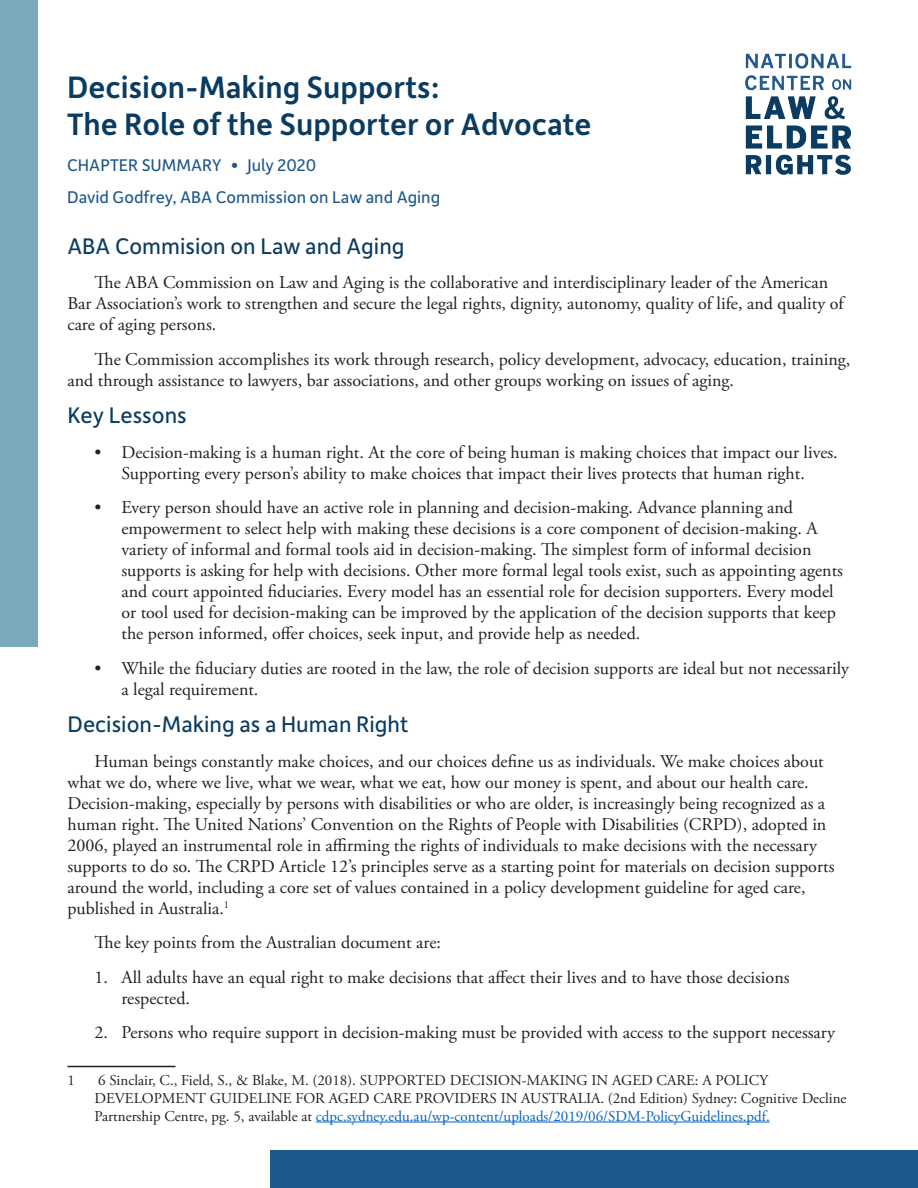
<style>
.page{position:relative;width:918px;height:1188px;background:#fff}
.page>*{position:absolute;margin:0;border:0;box-sizing:border-box;transform-origin:0 0}
.Title_Style{font:500 33px/37.5px "Depot New";color:#0a3c61}
.Section_Headers{font:24px "Depot New";color:#0a3c61}
.Body_Text{font:18px/21px "Adobe Garamond Pro";color:#231f20}
.Author_Names{font:18px "Depot New";color:#1f588d}
.Chapter_Summary___Da{font:18px "Depot New";color:#1f588d}
.Endnotes{font:15px/18px "Adobe Garamond Pro";color:#231f20}
.s1{color:#0563c1}
</style>
<div class="page">
<img style="left:745px;top:53px;width:107px;height:122px">
<div style="left:0;top:0;width:38px;height:647px;background:#7aa8bc"></div>
<div style="left:270px;top:1150px;width:648px;height:38px;background:#1f588d"></div>
<hr style="left:68px;top:1066px;width:108px;height:1px;background:#231f20">
<hr style="left:316px;top:1122px;width:454px;height:1px;background:#0563c1">
<p class="Title_Style" style="left:67px;top:67px;width:526px">Decision-Making Supports:<br>The Role of the Supporter or Advocate</p>
<p class="Chapter_Summary___Da" style="left:67px;top:154px;width:251px">CHAPTER SUMMARY • July 2020</p>
<p class="Author_Names" style="left:67px;top:185px;width:375px">David Godfrey, ABA Commission on Law and Aging</p>
<p class="Section_Headers" style="left:68px;top:230px;width:339px">ABA Commision on Law and Aging</p>
<p class="Body_Text" style="left:68px;top:273px;width:778px;text-indent:27px">The ABA Commission on Law and Aging is the collaborative and interdisciplinary leader of the American<br>Bar Association’s work to strengthen and secure the legal rights, dignity, autonomy, quality of life, and quality of care of aging persons.</p>
<p class="Body_Text" style="left:68px;top:349px;width:784px;text-indent:27px">The Commission accomplishes its work through research, policy development, advocacy, education, training, and through assistance to lawyers, bar associations, and other groups working on issues of aging.</p>
<p class="Section_Headers" style="left:68px;top:400px;width:121px">Key Lessons</p>
<p class="Body_Text" style="left:94px;top:442px;width:745px;text-align:center">• Decision-making is a human right. At the core of being human is making choices that impact our lives.<br>Supporting every person’s ability to make choices that impact their lives protects that human right.</p>
<p class="Body_Text" style="left:122px;top:498px;width:723px;text-indent:-27px">• Every person should have an active role in planning and decision-making. Advance planning and empowerment to select help with making these decisions is a core component of decision-making. A variety of informal and formal tools aid in decision-making. The simplest form of informal decision supports is asking for help with decisions. Other more formal legal tools exist, such as appointing agents and court appointed fiduciaries. Every model has an essential role for decision supporters. Every model or tool used for decision-making can be improved by the application of the decision supports that keep the person informed, offer choices, seek input, and provide help as needed.</p>
<p class="Body_Text" style="left:122px;top:658px;width:729px;text-indent:-27px">• While the fiduciary duties are rooted in the law, the role of decision supports are ideal but not necessarily a legal requirement.</p>
<p class="Section_Headers" style="left:68px;top:709px;width:343px">Decision-Making as a Human Right</p>
<p class="Body_Text" style="left:68px;top:751px;width:769px;text-indent:27px">Human beings constantly make choices, and our choices define us as individuals. We make choices about what we do, where we live, what we wear, what we eat, how our money is spent, and about our health care.<br>Decision-making, especially by persons with disabilities or who are older, is increasingly being recognized as a human right. The United Nations’ Convention on the Rights of People with Disabilities (CRPD), adopted in 2006, played an instrumental role in affirming the rights of individuals to make decisions with the necessary supports to do so. The CRPD Article 12’s principles serve as a starting point for materials on decision supports around the world, including a core set of values contained in a policy development guideline for aged care, published in Australia.<sup>1</sup></p>
<p class="Body_Text" style="left:94px;top:933px;width:348px">The key points from the Australian document are:</p>
<p class="Body_Text" style="left:122px;top:967px;width:670px;text-indent:-27px">1. All adults have an equal right to make decisions that affect their lives and to have those decisions respected.</p>
<p class="Body_Text" style="left:94px;top:1023px;width:742px">2. Persons who require support in decision-making must be provided with access to the support necessary</p>
<p class="Endnotes" style="left:68px;top:1071px;width:9px">1</p>
<p class="Endnotes" style="left:94px;top:1071px;width:754px">6 Sinclair, C., Field, S., &amp; Blake, M. (2018). SUPPORTED DECISION-MAKING IN AGED CARE: A POLICY<br>DEVELOPMENT GUIDELINE FOR AGED CARE PROVIDERS IN AUSTRALIA. (2nd Edition) Sydney: Cognitive Decline<br>Partnership Centre, pg. 5, available at <span class="s1">cdpc.sydney.edu.au/wp-content/uploads/2019/06/SDM-PolicyGuidelines.pdf.</span></p>
</div>
